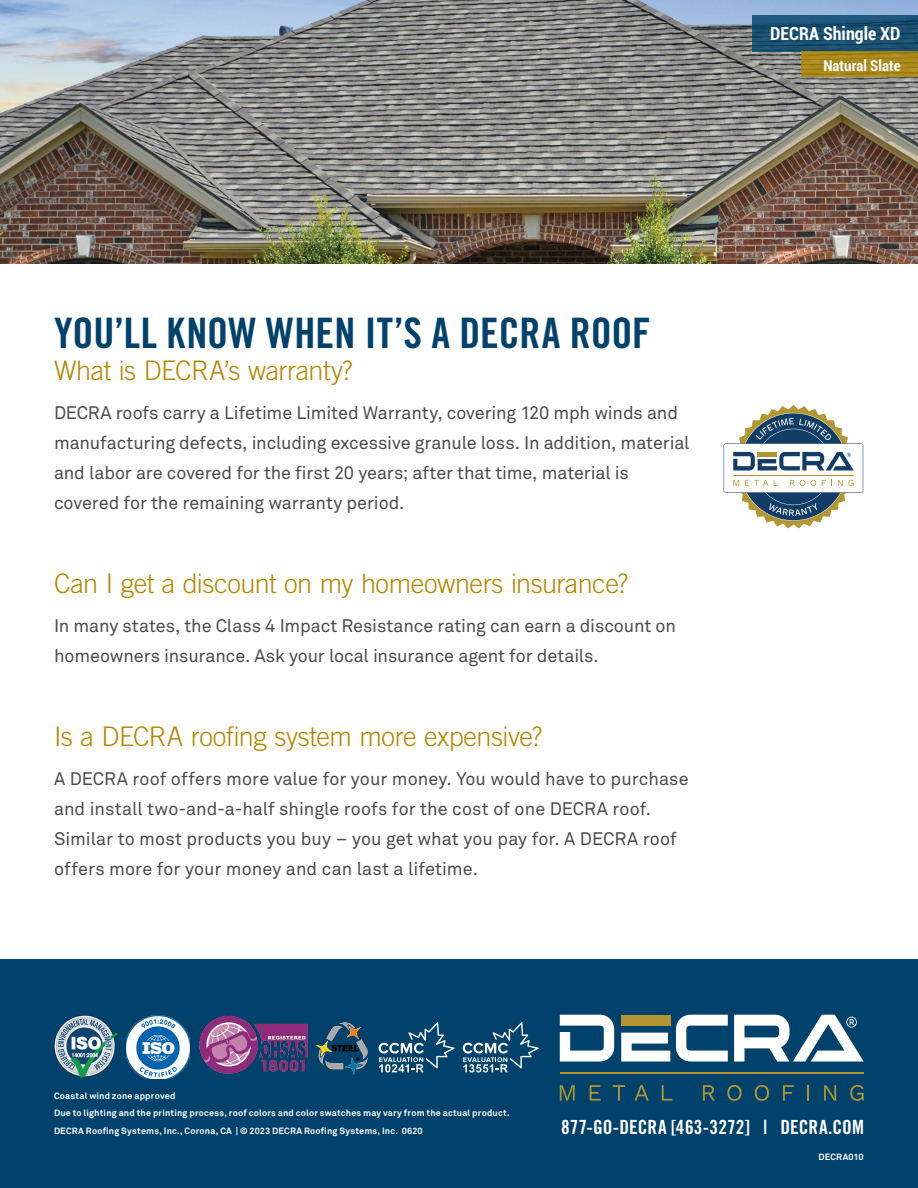
<style>
.page{position:relative;width:918px;height:1188px;background:#fff}
.page>*{position:absolute;margin:0;border:0;box-sizing:border-box;transform-origin:0 0}
.t1{font:42px "Trade Gothic LT Std Bd Cn 20";color:#00426b}
.t2{font:300 27px "Trade Gothic LT Std";letter-spacing:-.02em;color:#b38800}
.t3{font:19.5px "Trade Gothic LT Std Bd Cn 20";color:#fff}
.t4{font:18px/30px "Akkurat Std";color:#4b4c4d}
.t5{font:700 condensed 18px "Roboto";color:#fff}
.t6{font:700 condensed 15px "Roboto";color:#fff}
.t7{font:700 9px "Akkurat Std";letter-spacing:.02em;color:#fff}
</style>
<div class="page">
<div style="left:0;top:959px;width:918px;height:229px;background:#00426b"></div>
<img style="left:0;top:0;width:918px;height:264px">
<div style="left:621px;top:1015px;width:49px;height:11px;background:#b09530"></div>
<svg style="left:560px;top:1015px;width:54px;height:47px"></svg>
<svg style="left:621px;top:1033px;width:49px;height:29px"></svg>
<svg style="left:676px;top:1015px;width:52px;height:47px"></svg>
<svg style="left:734px;top:1015px;width:130px;height:47px"></svg>
<svg style="left:560px;top:1085px;width:15px;height:16px"></svg>
<svg style="left:590px;top:1085px;width:11px;height:16px"></svg>
<svg style="left:613px;top:1085px;width:12px;height:16px"></svg>
<svg style="left:634px;top:1085px;width:15px;height:16px"></svg>
<svg style="left:662px;top:1085px;width:10px;height:16px"></svg>
<svg style="left:703px;top:1085px;width:12px;height:16px"></svg>
<svg style="left:727px;top:1085px;width:15px;height:16px"></svg>
<svg style="left:755px;top:1085px;width:14px;height:16px"></svg>
<svg style="left:783px;top:1085px;width:11px;height:16px"></svg>
<svg style="left:807px;top:1085px;width:2px;height:16px"></svg>
<svg style="left:824px;top:1085px;width:12px;height:16px"></svg>
<svg style="left:850px;top:1085px;width:14px;height:16px"></svg>
<hr style="left:560px;top:1073px;width:304px;height:1px;background:#b09530">
<svg style="left:724px;top:405px;width:139px;height:123px"></svg>
<svg style="left:752px;top:15px;width:166px;height:37px;background:#1b4f6f"></svg>
<svg style="left:801px;top:52px;width:117px;height:25px;background:#a88619"></svg>
<svg style="left:463px;top:1022px;width:76px;height:51px"></svg>
<svg style="left:379px;top:1022px;width:75px;height:51px"></svg>
<img style="left:54px;top:1016px;width:64px;height:63px">
<img style="left:126px;top:1016px;width:64px;height:63px">
<img style="left:317px;top:1022px;width:51px;height:52px">
<img style="left:199px;top:1016px;width:109px;height:58px">
<p class="t5" style="left:770px;top:21px;width:132px">DECRA Shingle XD</p>
<p class="t6" style="left:823px;top:55px;width:79px">Natural Slate</p>
<p class="t1" style="left:54px;top:307px;width:598px">YOU’LL KNOW WHEN IT’S A DECRA ROOF</p>
<p class="t2" style="left:54px;top:355px;width:300px">What is DECRA’s warranty?</p>
<p class="t4" style="left:54px;top:398px;width:637px">DECRA roofs carry a Lifetime Limited Warranty, covering 120 mph winds and manufacturing defects, including excessive granule loss. In addition, material and labor are covered for the first 20 years; after that time, material is covered for the remaining warranty period.</p>
<p class="t2" style="left:54px;top:568px;width:576px">Can I get a discount on my homeowners insurance?</p>
<p class="t4" style="left:54px;top:611px;width:624px">In many states, the Class 4 Impact Resistance rating can earn a discount on homeowners insurance. Ask your local insurance agent for details.</p>
<p class="t2" style="left:54px;top:720px;width:490px">Is a DECRA roofing system more expensive?</p>
<p class="t4" style="left:54px;top:764px;width:636px">A DECRA roof offers more value for your money. You would have to purchase and install two-and-a-half shingle roofs for the cost of one DECRA roof.<br>Similar to most products you buy – you get what you pay for. A DECRA roof offers more for your money and can last a lifetime.</p>
<p class="t7" style="left:54px;top:1091px;width:123px">Coastal wind zone approved</p>
<p class="t7" style="left:54px;top:1107px;width:457px">Due to lighting and the printing process, roof colors and color swatches may vary from the actual product.</p>
<p class="t7" style="left:54px;top:1125px;width:370px">DECRA Roofing Systems, Inc., Corona, CA | © 2023 DECRA Roofing Systems, Inc. 0620</p>
<p class="t3" style="left:561px;top:1115px;width:304px">877-GO-DECRA [463-3272] | DECRA.COM</p>
<p class="t7" style="left:818px;top:1151px;width:47px">DECRA010</p>
</div>
